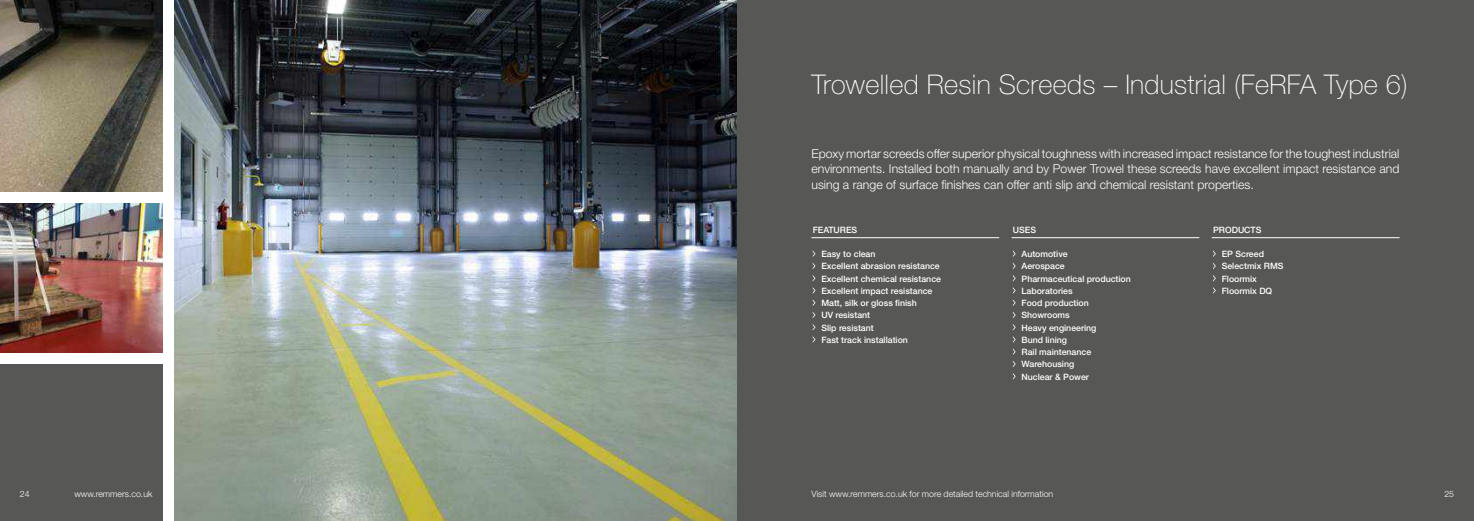
<style>
.page{position:relative;width:1474px;height:521px;background:#fff}
.page>*{position:absolute;margin:0;border:0;box-sizing:border-box;transform-origin:0 0}
.t1{font:100 27.12px "Helvetica Neue LT Pro";letter-spacing:.01em;color:#fff}
.t2{font:300 12.25px/15.8px "Helvetica Neue LT Pro";color:#fff;text-align:justify}
.t3{font:500 8.75px/12.2px "Helvetica Neue LT Pro";color:#fff}
.t4{font:300 8.75px "Helvetica Neue LT Pro";color:#fff}
</style>
<div class="page">
<div style="left:0;top:365px;width:162px;height:156px;background:#575756"></div>
<div style="left:737px;top:0;width:736px;height:521px;background:#575756"></div>
<hr style="left:811px;top:237px;width:188px;height:1px;background:#fff">
<svg style="left:812px;top:250px;width:3px;height:7px"></svg>
<svg style="left:812px;top:275px;width:3px;height:6px"></svg>
<svg style="left:812px;top:287px;width:3px;height:19px"></svg>
<svg style="left:812px;top:324px;width:3px;height:6px"></svg>
<svg style="left:812px;top:336px;width:3px;height:7px"></svg>
<hr style="left:1011px;top:237px;width:188px;height:1px;background:#fff">
<svg style="left:1012px;top:250px;width:3px;height:7px"></svg>
<svg style="left:1012px;top:287px;width:3px;height:19px"></svg>
<svg style="left:1012px;top:336px;width:3px;height:19px"></svg>
<hr style="left:1211px;top:237px;width:188px;height:1px;background:#fff">
<img style="left:0;top:203px;width:162px;height:149px">
<img style="left:0;top:0;width:162px;height:191px">
<img style="left:174px;top:0;width:563px;height:521px">
<h1 class="t1" style="left:811px;top:69px;width:598px">Trowelled Resin Screeds – Industrial (FeRFA Type 6)</h1>
<p class="t2" style="left:811px;top:145px;width:589px">Epoxy mortar screeds offer superior physical toughness with increased impact resistance for the toughest industrial environments. Installed both manually and by Power Trowel these screeds have excellent impact resistance and using a range of surface finishes can offer anti slip and chemical resistant properties.</p>
<p class="t3" style="left:812px;top:223px;width:46px">FEATURES</p>
<p class="t3" style="left:821px;top:248px;width:121px">Easy to clean<br>Excellent abrasion resistance<br>Excellent chemical resistance<br>Excellent impact resistance<br>Matt, silk or gloss finish<br>UV resistant<br>Slip resistant<br>Fast track installation</p>
<p class="t3" style="left:1012px;top:223px;width:25px">USES</p>
<p class="t3" style="left:1021px;top:248px;width:111px">Automotive<br>Aerospace<br>Pharmaceutical production<br>Laboratories<br>Food production<br>Showrooms<br>Heavy engineering<br>Bund lining<br>Rail maintenance<br>Warehousing<br>Nuclear &amp; Power</p>
<p class="t3" style="left:1212px;top:223px;width:50px">PRODUCTS</p>
<p class="t3" style="left:1221px;top:248px;width:63px">EP Screed<br>Selectmix RMS<br>Floormix<br>Floormix DQ</p>
<p class="t4" style="left:20px;top:489px;width:11px">24</p>
<p class="t4" style="left:74px;top:489px;width:79px">www.remmers.co.uk</p>
<p class="t4" style="left:811px;top:489px;width:243px">Visit www.remmers.co.uk for more detailed technical information</p>
<p class="t4" style="left:1444px;top:489px;width:11px">25</p>
</div>
